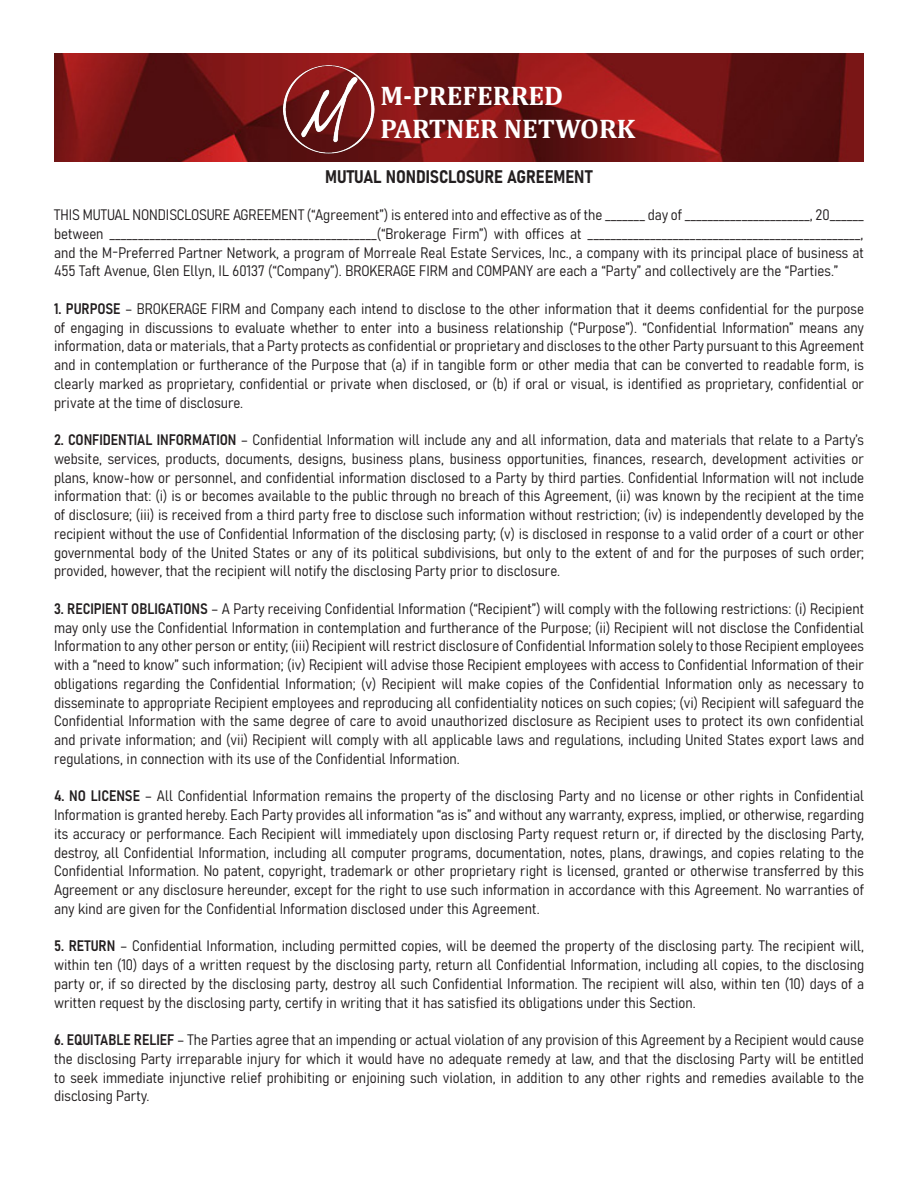
<style>
.page{position:relative;width:918px;height:1188px;background:#fff}
.page>*{position:absolute;margin:0;border:0;box-sizing:border-box;transform-origin:0 0}
.t1{font:700 27px "Cambria";color:#fff}
.t2{font:18px "Bahnschrift";color:#231f20}
.t3{font:15px/18.8px "Bahnschrift";color:#231f20;text-align:justify}
</style>
<div class="page">
<img style="left:55px;top:53px;width:809px;height:109px">
<img style="left:284px;top:58px;width:90px;height:99px">
<p class="t1" style="left:380px;top:77px;width:184px">M-PREFERRED</p>
<p class="t1" style="left:380px;top:109px;width:256px">PARTNER NETWORK</p>
<p class="t2" style="left:325px;top:166px;width:269px">MUTUAL NONDISCLOSURE AGREEMENT</p>
<p class="t3" style="left:54px;top:206px;width:811px">THIS MUTUAL NONDISCLOSURE AGREEMENT (“Agreement”) is entered into and effective as of the _______ day of ______________________, 20______</p>
<p class="t3" style="left:54px;top:224px;width:812px">between _______________________________________________(“Brokerage Firm”) with offices at ________________________________________________, and the M-Preferred Partner Network, a program of Morreale Real Estate Services, Inc., a company with its principal place of business at 455 Taft Avenue, Glen Ellyn, IL 60137 (“Company”). BROKERAGE FIRM and COMPANY are each a “Party” and collectively are the “Parties.”</p>
<p class="t3" style="left:54px;top:299px;width:812px">1. PURPOSE – BROKERAGE FIRM and Company each intend to disclose to the other information that it deems confidential for the purpose of engaging in discussions to evaluate whether to enter into a business relationship (“Purpose”). “Confidential Information” means any information, data or materials, that a Party protects as confidential or proprietary and discloses to the other Party pursuant to this Agreement and in contemplation or furtherance of the Purpose that (a) if in tangible form or other media that can be converted to readable form, is clearly marked as proprietary, confidential or private when disclosed, or (b) if oral or visual, is identified as proprietary, confidential or private at the time of disclosure.</p>
<p class="t3" style="left:54px;top:431px;width:812px">2. CONFIDENTIAL INFORMATION – Confidential Information will include any and all information, data and materials that relate to a Party’s website, services, products, documents, designs, business plans, business opportunities, finances, research, development activities or plans, know-how or personnel, and confidential information disclosed to a Party by third parties. Confidential Information will not include information that: (i) is or becomes available to the public through no breach of this Agreement, (ii) was known by the recipient at the time of disclosure; (iii) is received from a third party free to disclose such information without restriction; (iv) is independently developed by the recipient without the use of Confidential Information of the disclosing party; (v) is disclosed in response to a valid order of a court or other governmental body of the United States or any of its political subdivisions, but only to the extent of and for the purposes of such order; provided, however, that the recipient will notify the disclosing Party prior to disclosure.</p>
<p class="t3" style="left:54px;top:599px;width:812px">3. RECIPIENT OBLIGATIONS – A Party receiving Confidential Information (“Recipient”) will comply with the following restrictions: (i) Recipient may only use the Confidential Information in contemplation and furtherance of the Purpose; (ii) Recipient will not disclose the Confidential Information to any other person or entity; (iii) Recipient will restrict disclosure of Confidential Information solely to those Recipient employees with a “need to know” such information; (iv) Recipient will advise those Recipient employees with access to Confidential Information of their obligations regarding the Confidential Information; (v) Recipient will make copies of the Confidential Information only as necessary to disseminate to appropriate Recipient employees and reproducing all confidentiality notices on such copies; (vi) Recipient will safeguard the Confidential Information with the same degree of care to avoid unauthorized disclosure as Recipient uses to protect its own confidential and private information; and (vii) Recipient will comply with all applicable laws and regulations, including United States export laws and regulations, in connection with its use of the Confidential Information.</p>
<p class="t3" style="left:54px;top:787px;width:812px">4. NO LICENSE – All Confidential Information remains the property of the disclosing Party and no license or other rights in Confidential Information is granted hereby. Each Party provides all information “as is” and without any warranty, express, implied, or otherwise, regarding its accuracy or performance. Each Recipient will immediately upon disclosing Party request return or, if directed by the disclosing Party, destroy, all Confidential Information, including all computer programs, documentation, notes, plans, drawings, and copies relating to the Confidential Information. No patent, copyright, trademark or other proprietary right is licensed, granted or otherwise transferred by this Agreement or any disclosure hereunder, except for the right to use such information in accordance with this Agreement. No warranties of any kind are given for the Confidential Information disclosed under this Agreement.</p>
<p class="t3" style="left:54px;top:937px;width:812px">5. RETURN – Confidential Information, including permitted copies, will be deemed the property of the disclosing party. The recipient will, within ten (10) days of a written request by the disclosing party, return all Confidential Information, including all copies, to the disclosing party or, if so directed by the disclosing party, destroy all such Confidential Information. The recipient will also, within ten (10) days of a written request by the disclosing party, certify in writing that it has satisfied its obligations under this Section.</p>
<p class="t3" style="left:54px;top:1031px;width:812px">6. EQUITABLE RELIEF – The Parties agree that an impending or actual violation of any provision of this Agreement by a Recipient would cause the disclosing Party irreparable injury for which it would have no adequate remedy at law, and that the disclosing Party will be entitled to seek immediate injunctive relief prohibiting or enjoining such violation, in addition to any other rights and remedies available to the disclosing Party.</p>
</div>
